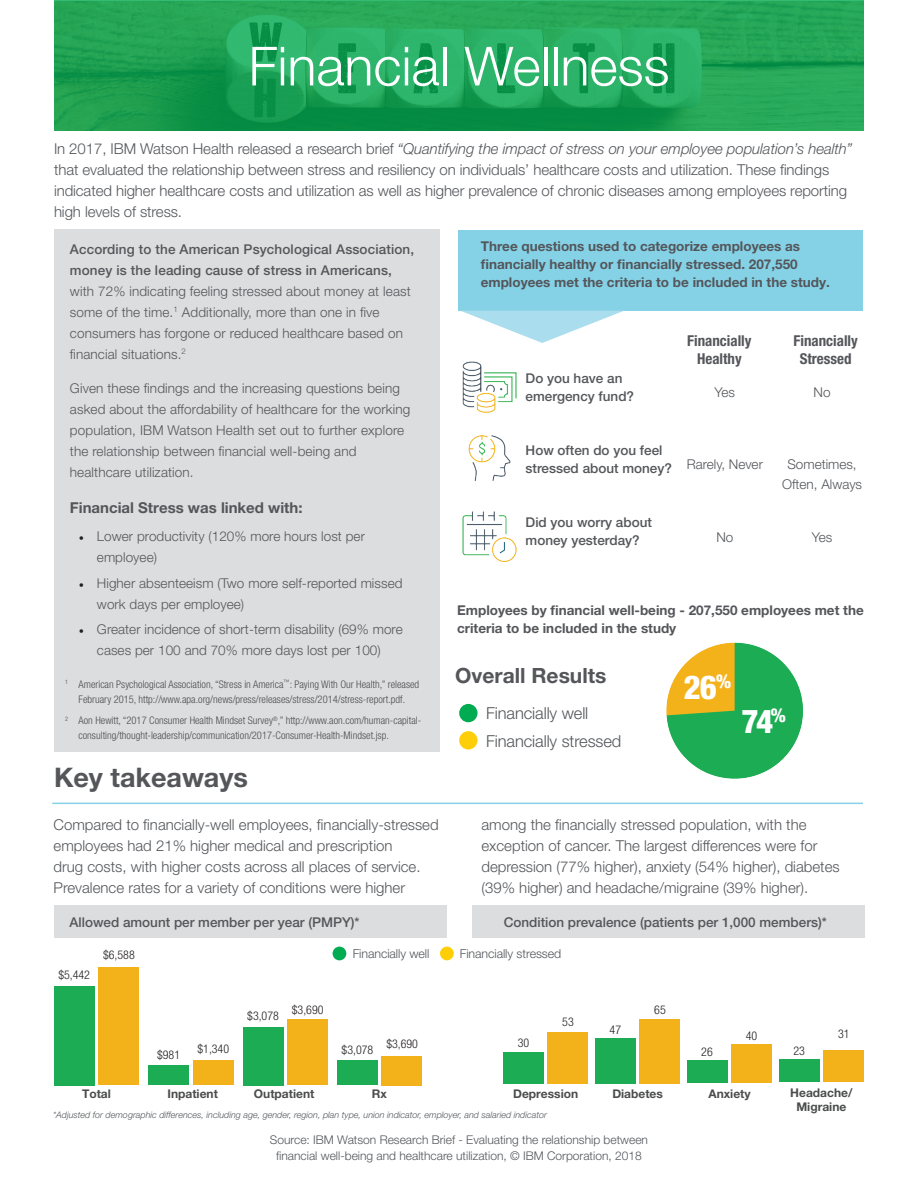
<style>
.page{position:relative;width:918px;height:1188px;background:#fff}
.page>*{position:absolute;margin:0;border:0;box-sizing:border-box;transform-origin:0 0}
.t1{font:300 54px "Helvetica Neue LT Pro";color:#fff}
.t2{font:800 condensed 33px "Helvetica Neue LT Pro";color:#fff}
.t3{font:700 27px "Helvetica Neue LT Pro";color:#54565a}
.t4{font:700 21px "Helvetica Neue LT Pro";color:#54565a}
.t5{font:300 16.5px/27.8px "Helvetica Neue LT Pro";letter-spacing:-.005em;color:#54565a}
.t6{font:300 15px/21px "Helvetica Neue LT Pro";color:#54565a}
.t7{font:700 condensed 15px/18px "Helvetica Neue LT Pro";color:#54565a;text-align:center}
.t8{font:700 15px "Helvetica Neue LT Pro";color:#54565a}
.t9{font:300 13.5px/21px "Helvetica Neue LT Pro";letter-spacing:.01em;color:#54565a}
.t10{font:500 13.5px/18px "Helvetica Neue LT Pro";color:#54565a}
.t11{font:700 13.5px/18px "Helvetica Neue LT Pro";color:#54565a}
.t12{font:300 12.3px "Helvetica Neue LT Pro";letter-spacing:-.005em;color:#54565a}
.t13{font:300 12px/16.5px "Helvetica Neue LT Pro";color:#54565a;text-align:center}
.t14{font:700 12px/14.4px "Helvetica Neue LT Pro";color:#4b4c4d;text-align:center}
.t15{font:300 condensed 12px "Helvetica Neue LT Pro";color:#231f20}
.t16{font:300 condensed 10.5px/15px "Helvetica Neue LT Pro";color:#4b4c4d;text-align:center}
.t17{font:italic 300 9px "Helvetica Neue LT Pro";color:#54565a}
.s1{font-style:italic}
.s2{font-family:"Minion Pro";font-weight:400;color:#231f20}
</style>
<div class="page">
<div style="left:472px;top:905px;width:393px;height:33px;background:#dcdddf"></div>
<div style="left:55px;top:905px;width:392px;height:33px;background:#dcdddf"></div>
<div style="left:54px;top:230px;width:385px;height:522px;background:#dcdddf"></div>
<div style="left:459px;top:230px;width:404px;height:81px;background:#85d2e7"></div>
<svg style="left:54px;top:0;width:810px;height:131px;background:#21a458"></svg>
<img style="left:462px;top:511px;width:55px;height:51px">
<img style="left:462px;top:361px;width:55px;height:52px">
<img style="left:468px;top:435px;width:43px;height:46px">
<svg style="left:461px;top:311px;width:162px;height:32px"></svg>
<img style="left:666px;top:642px;width:137px;height:137px">
<div style="left:459px;top:704px;width:19px;height:18px;background:#00ab52;border-radius:50%"></div>
<div style="left:459px;top:731px;width:19px;height:19px;background:#fece08;border-radius:50%"></div>
<div style="left:99px;top:967px;width:40px;height:118px;background:#f4b21a"></div>
<div style="left:54px;top:986px;width:41px;height:99px;background:#1cac53"></div>
<div style="left:193px;top:1060px;width:41px;height:25px;background:#f4b21a"></div>
<div style="left:149px;top:1065px;width:40px;height:20px;background:#1cac53"></div>
<div style="left:287px;top:1019px;width:41px;height:66px;background:#f4b21a"></div>
<div style="left:243px;top:1027px;width:40px;height:58px;background:#1cac53"></div>
<div style="left:382px;top:1056px;width:40px;height:29px;background:#f4b21a"></div>
<div style="left:337px;top:1060px;width:41px;height:25px;background:#1cac53"></div>
<div style="left:333px;top:947px;width:13px;height:13px;background:#00ab52;border-radius:50%"></div>
<div style="left:440px;top:947px;width:14px;height:13px;background:#fece08;border-radius:50%"></div>
<div style="left:548px;top:1032px;width:40px;height:52px;background:#f4b21a"></div>
<div style="left:503px;top:1052px;width:41px;height:32px;background:#1cac53"></div>
<div style="left:640px;top:1019px;width:40px;height:65px;background:#f4b21a"></div>
<div style="left:595px;top:1038px;width:41px;height:46px;background:#1cac53"></div>
<div style="left:732px;top:1045px;width:40px;height:38px;background:#f4b21a"></div>
<div style="left:687px;top:1061px;width:41px;height:22px;background:#1cac53"></div>
<div style="left:824px;top:1051px;width:40px;height:31px;background:#f4b21a"></div>
<div style="left:779px;top:1059px;width:41px;height:23px;background:#1cac53"></div>
<hr style="left:52px;top:803px;width:811px;height:1px;background:#85d2e7">
<h1 class="t1" style="left:248px;top:33px;width:423px">Financial Wellness</h1>
<p class="t6" style="left:54px;top:138px;width:800px">In 2017, IBM Watson Health released a research brief <span class="s1">“Quantifying the impact of stress on your employee population’s health” </span>that evaluated the relationship between stress and resiliency on individuals’ healthcare costs and utilization. These findings indicated higher healthcare costs and utilization as well as higher prevalence of chronic diseases among employees reporting high levels of stress.</p>
<p class="t10" style="left:70px;top:238px;width:346px;line-height:21px">According to the American Psychological Association, money is the leading cause of stress in Americans,</p>
<p class="t9" style="left:70px;top:280px;width:342px">with 72% indicating feeling stressed about money at least some of the time.<sup>1</sup> Additionally, more than one in five consumers has forgone or reduced healthcare based on financial situations.<sup>2</sup></p>
<p class="t9" style="left:70px;top:378px;width:342px">Given these findings and the increasing questions being asked about the affordability of healthcare for the working population, IBM Watson Health set out to further explore the relationship between financial well-being and healthcare utilization.</p>
<p class="t8" style="left:70px;top:499px;width:234px">Financial Stress was linked with:</p>
<p class="t9" style="left:97px;top:526px;width:269px;text-indent:-18px"><span class="s2">•</span> Lower productivity (120% more hours lost per employee)</p>
<p class="t9" style="left:97px;top:572px;width:307px;text-indent:-18px"><span class="s2">•</span> Higher absenteeism (Two more self-reported missed work days per employee)</p>
<p class="t9" style="left:79px;top:619px;width:325px;text-align:center"><span class="s2">•</span> Greater incidence of short-term disability (69% more cases per 100 and 70% more days lost per 100)</p>
<p class="t11" style="left:481px;top:237px;width:351px">Three questions used to categorize employees as financially healthy or financially stressed. 207,550 employees met the criteria to be included in the study.</p>
<p class="t7" style="left:687px;top:331px;width:66px">Financially<br>Healthy</p>
<p class="t7" style="left:794px;top:331px;width:66px">Financially<br>Stressed</p>
<p class="t10" style="left:526px;top:369px;width:110px">Do you have an emergency fund?</p>
<p class="t9" style="left:715px;top:381px;width:22px">Yes</p>
<p class="t9" style="left:814px;top:381px;width:19px">No</p>
<p class="t10" style="left:526px;top:441px;width:148px">How often do you feel stressed about money?</p>
<p class="t9" style="left:687px;top:454px;width:78px">Rarely, Never</p>
<p class="t9" style="left:782px;top:454px;width:82px;line-height:19.5px;text-align:center">Sometimes,<br>Often, Always</p>
<p class="t10" style="left:526px;top:513px;width:128px">Did you worry about money yesterday?</p>
<p class="t9" style="left:716px;top:526px;width:19px">No</p>
<p class="t9" style="left:812px;top:526px;width:22px">Yes</p>
<p class="t11" style="left:457px;top:601px;width:408px">Employees by financial well-being - 207,550 employees met the criteria to be included in the study</p>
<p class="t16" style="left:65px;top:676px;width:356px"><sup>1</sup> American Psychological Association, “Stress in America<sup>™</sup>: Paying With Our Health,” released<br>February 2015, http://www.apa.org/news/press/releases/stress/2014/stress-report.pdf.</p>
<p class="t16" style="left:79px;top:713px;width:344px;text-align:left;text-indent:-14px"><sup>2</sup> Aon Hewitt, “2017 Consumer Health Mindset Survey<sup>®</sup>,” http://www.aon.com/human-capital&shy;consulting/thought-leadership/communication/2017-Consumer-Health-Mindset.jsp.</p>
<h3 class="t3" style="left:54px;top:761px;width:195px">Key takeaways</h3>
<h3 class="t4" style="left:455px;top:663px;width:153px">Overall Results</h3>
<p class="t5" style="left:486px;top:699px;width:137px">Financially well<br>Financially stressed</p>
<h2 class="t2" style="left:741px;top:701px;width:46px">74<sup>%</sup></h2>
<h2 class="t2" style="left:684px;top:667px;width:49px">26<sup>%</sup></h2>
<p class="t6" style="left:54px;top:814px;width:387px">Compared to financially-well employees, financially-stressed employees had 21% higher medical and prescription<br>drug costs, with higher costs across all places of service.<br>Prevalence rates for a variety of conditions were higher</p>
<p class="t6" style="left:482px;top:814px;width:360px">among the financially stressed population, with the exception of cancer. The largest differences were for depression (77% higher), anxiety (54% higher), diabetes (39% higher) and headache/migraine (39% higher).</p>
<p class="t10" style="left:70px;top:913px;width:292px">Allowed amount per member per year (PMPY)*</p>
<p class="t10" style="left:504px;top:913px;width:325px">Condition prevalence (patients per 1,000 members)*</p>
<p class="t15" style="left:58px;top:968px;width:33px">$5,442</p>
<p class="t15" style="left:103px;top:948px;width:33px">$6,588</p>
<p class="t15" style="left:157px;top:1048px;width:25px">$981</p>
<p class="t15" style="left:198px;top:1042px;width:33px">$1,340</p>
<p class="t15" style="left:247px;top:1009px;width:33px">$3,078</p>
<p class="t15" style="left:292px;top:1003px;width:33px">$3,690</p>
<p class="t12" style="left:353px;top:946px;width:78px">Financially well</p>
<p class="t12" style="left:460px;top:946px;width:103px">Financially stressed</p>
<p class="t15" style="left:342px;top:1043px;width:33px">$3,078</p>
<p class="t15" style="left:386px;top:1037px;width:33px">$3,690</p>
<p class="t15" style="left:518px;top:1036px;width:13px">30</p>
<p class="t15" style="left:562px;top:1015px;width:13px">53</p>
<p class="t15" style="left:610px;top:1023px;width:13px">47</p>
<p class="t15" style="left:654px;top:1003px;width:13px">65</p>
<p class="t15" style="left:701px;top:1045px;width:13px">26</p>
<p class="t15" style="left:746px;top:1029px;width:13px">40</p>
<p class="t15" style="left:793px;top:1044px;width:13px">23</p>
<p class="t15" style="left:838px;top:1027px;width:13px">31</p>
<p class="t14" style="left:513px;top:1086px;width:67px">Depression</p>
<p class="t14" style="left:612px;top:1086px;width:52px">Diabetes</p>
<p class="t14" style="left:709px;top:1086px;width:44px">Anxiety</p>
<p class="t14" style="left:790px;top:1085px;width:64px">Headache/<br>Migraine</p>
<p class="t14" style="left:82px;top:1086px;width:30px">Total</p>
<p class="t14" style="left:168px;top:1086px;width:52px">Inpatient</p>
<p class="t14" style="left:254px;top:1086px;width:62px">Outpatient</p>
<p class="t14" style="left:372px;top:1086px;width:17px">Rx</p>
<p class="t17" style="left:53px;top:1109px;width:495px">*Adjusted for demographic differences, including age, gender, region, plan type, union indicator, employer, and salaried indicator</p>
<p class="t13" style="left:270px;top:1131px;width:380px">Source: IBM Watson Research Brief - Evaluating the relationship between financial well-being and healthcare utilization, © IBM Corporation, 2018</p>
</div>
